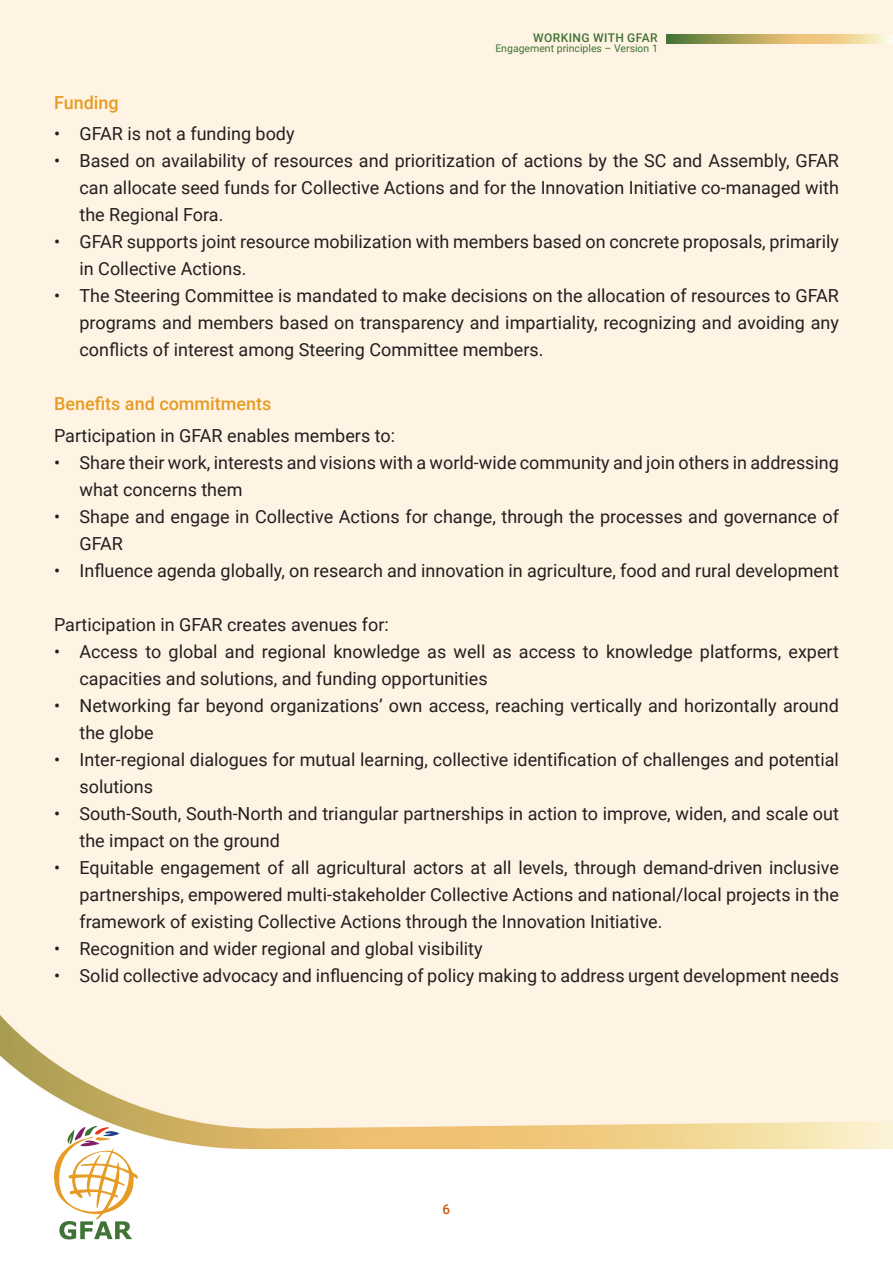
<style>
.page{position:relative;width:893px;height:1263px;background:#fff}
.page>*{position:absolute;margin:0;border:0;box-sizing:border-box;transform-origin:0 0}
.t1{font:18px/27px "Roboto";color:#231f20}
.t2{font:500 18px "Roboto";color:#e69c24}
.t3{font:500 13.5px "Roboto";color:#c45911}
.t4{font:500 12px "Roboto";letter-spacing:.035em;color:#407336}
.t5{font:10.5px "Roboto";color:#407336}
</style>
<div class="page">
<img style="left:0;top:0;width:893px;height:1240px">
<svg style="left:54px;top:1126px;width:84px;height:113px"></svg>
<img style="left:666px;top:34px;width:227px;height:9px">
<p class="t4" style="left:533px;top:29px;width:126px">WORKING WITH GFAR</p>
<p class="t5" style="left:495px;top:41px;width:164px">Engagement principles – Version 1</p>
<p class="t2" style="left:54px;top:90px;width:66px">Funding</p>
<p class="t1" style="left:54px;top:120px;width:242px">• GFAR is not a funding body</p>
<p class="t1" style="left:80px;top:147px;width:761px;text-align:justify;text-indent:-26px">• Based on availability of resources and prioritization of actions by the SC and Assembly, GFAR can allocate seed funds for Collective Actions and for the Innovation Initiative co-managed with the Regional Fora.</p>
<p class="t1" style="left:80px;top:228px;width:761px;text-indent:-26px">• GFAR supports joint resource mobilization with members based on concrete proposals, primarily in Collective Actions.</p>
<p class="t1" style="left:80px;top:282px;width:761px;text-align:justify;text-indent:-26px">• The Steering Committee is mandated to make decisions on the allocation of resources to GFAR programs and members based on transparency and impartiality, recognizing and avoiding any conflicts of interest among Steering Committee members.</p>
<p class="t2" style="left:54px;top:391px;width:219px">Benefits and commitments</p>
<p class="t1" style="left:54px;top:421px;width:343px">Participation in GFAR enables members to:</p>
<p class="t1" style="left:80px;top:448px;width:761px;text-indent:-26px">• Share their work, interests and visions with a world-wide community and join others in addressing what concerns them</p>
<p class="t1" style="left:80px;top:502px;width:761px;text-indent:-26px">• Shape and engage in Collective Actions for change, through the processes and governance of<br>GFAR</p>
<p class="t1" style="left:54px;top:556px;width:786px">• Influence agenda globally, on research and innovation in agriculture, food and rural development</p>
<p class="t1" style="left:54px;top:610px;width:336px">Participation in GFAR creates avenues for:</p>
<p class="t1" style="left:80px;top:637px;width:761px;text-indent:-26px">• Access to global and regional knowledge as well as access to knowledge platforms, expert capacities and solutions, and funding opportunities</p>
<p class="t1" style="left:80px;top:691px;width:761px;text-indent:-26px">• Networking far beyond organizations’ own access, reaching vertically and horizontally around the globe</p>
<p class="t1" style="left:80px;top:745px;width:761px;text-indent:-26px">• Inter-regional dialogues for mutual learning, collective identification of challenges and potential solutions</p>
<p class="t1" style="left:80px;top:799px;width:761px;text-indent:-26px">• South-South, South-North and triangular partnerships in action to improve, widen, and scale out the impact on the ground</p>
<p class="t1" style="left:80px;top:853px;width:761px;text-align:justify;text-indent:-26px">• Equitable engagement of all agricultural actors at all levels, through demand-driven inclusive partnerships, empowered multi-stakeholder Collective Actions and national/local projects in the framework of existing Collective Actions through the Innovation Initiative.</p>
<p class="t1" style="left:54px;top:934px;width:430px">• Recognition and wider regional and global visibility</p>
<p class="t1" style="left:54px;top:961px;width:786px">• Solid collective advocacy and influencing of policy making to address urgent development needs</p>
<p class="t3" style="left:443px;top:1199px;width:9px">6</p>
</div>
